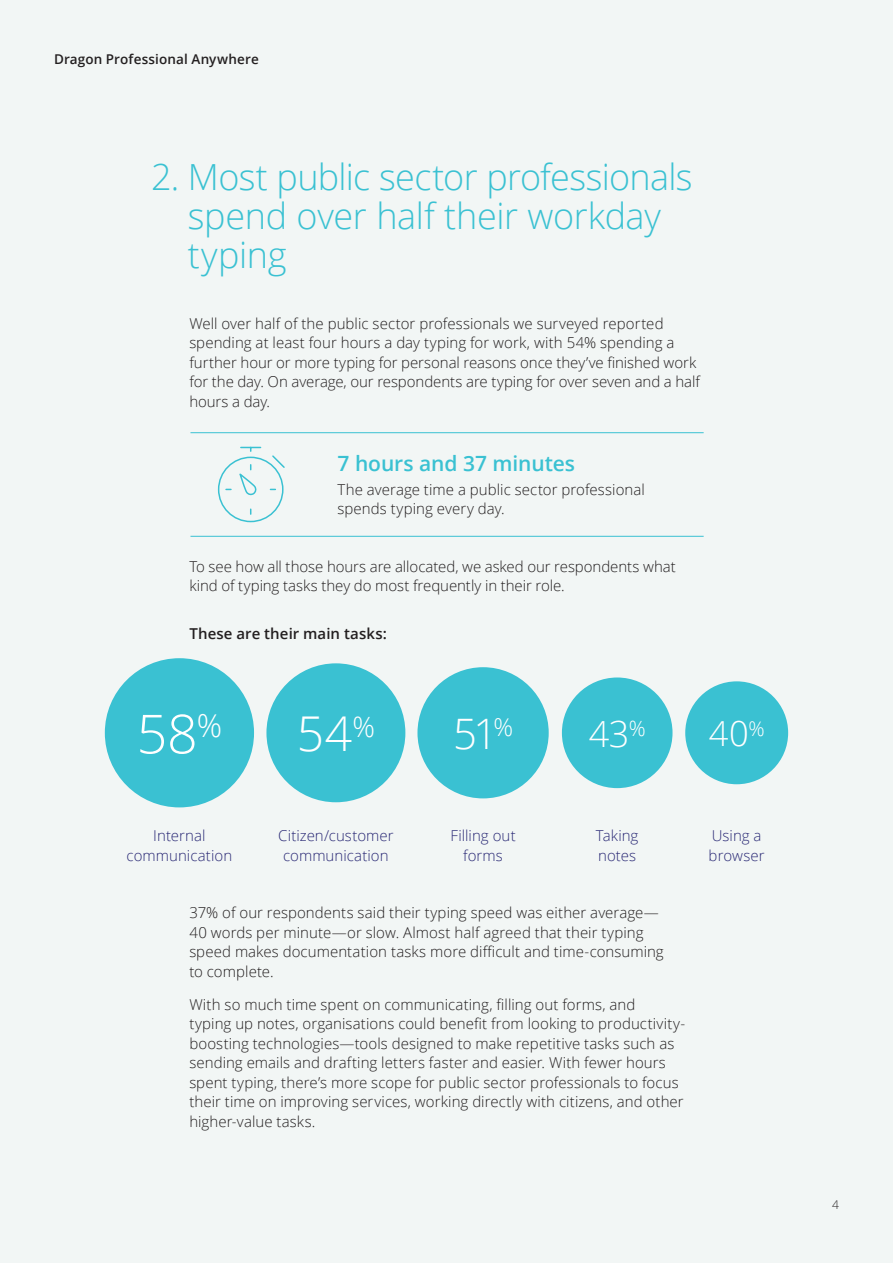
<style>
.page{position:relative;width:893px;height:1263px;background:#f2f6f5}
.page>*{position:absolute;margin:0;border:0;box-sizing:border-box;transform-origin:0 0}
.t1{font:300 54px "Open Sans";color:#fff}
.t2{font:300 48px "Open Sans";color:#fff}
.t3{font:300 42px "Open Sans";color:#fff}
.t4{font:300 36px/39px "Open Sans";letter-spacing:-.015em;color:#3ac1d2}
.t5{font:300 36px "Open Sans";color:#fff}
.t6{font:300 34.5px "Open Sans";color:#fff}
.t7{font:600 21px "Open Sans";letter-spacing:-.005em;color:#3ac1d2}
.t8{font:300 15px/19.5px "Open Sans";letter-spacing:.005em;color:#231f20}
.t9{font:300 15px/19.5px "Open Sans";letter-spacing:.005em;color:#2b2a76;text-align:center}
.t10{font:600 15px "Open Sans";letter-spacing:.005em;color:#231f20}
.t11{font:600 13.5px "Open Sans";letter-spacing:.01em;color:#231f20}
.t12{font:300 12px "Open Sans";color:#231f20}
</style>
<div class="page">
<div style="left:105px;top:658px;width:149px;height:149px;background:#3ac1d2;border-radius:50%"></div>
<div style="left:266px;top:663px;width:139px;height:139px;background:#3ac1d2;border-radius:50%"></div>
<div style="left:417px;top:667px;width:132px;height:131px;background:#3ac1d2;border-radius:50%"></div>
<div style="left:562px;top:677px;width:110px;height:111px;background:#3ac1d2;border-radius:50%"></div>
<div style="left:685px;top:681px;width:103px;height:103px;background:#3ac1d2;border-radius:50%"></div>
<hr style="left:190px;top:432px;width:514px;height:1px;background:#3ac1d2">
<hr style="left:190px;top:536px;width:514px;height:1px;background:#3ac1d2">
<svg style="left:217px;top:446px;width:68px;height:77px"></svg>
<p class="t11" style="left:54px;top:50px;width:206px">Dragon Professional Anywhere</p>
<h3 class="t4" style="left:188px;top:156px;width:506px;text-indent:-37px">2. Most public sector professionals spend over half their workday typing</h3>
<p class="t8" style="left:189px;top:313px;width:512px">Well over half of the public sector professionals we surveyed reported spending at least four hours a day typing for work, with 54% spending a further hour or more typing for personal reasons once they’ve finished work for the day. On average, our respondents are typing for over seven and a half hours a day.</p>
<h3 class="t7" style="left:338px;top:449px;width:239px">7 hours and 37 minutes</h3>
<p class="t8" style="left:338px;top:479px;width:309px">The average time a public sector professional spends typing every day.</p>
<p class="t8" style="left:189px;top:556px;width:488px">To see how all those hours are allocated, we asked our respondents what kind of typing tasks they do most frequently in their role.</p>
<p class="t10" style="left:189px;top:623px;width:199px">These are their main tasks:</p>
<h1 class="t1" style="left:137px;top:697px;width:87px">58<sup>%</sup></h1>
<h2 class="t2" style="left:297px;top:701px;width:80px">54<sup>%</sup></h2>
<h3 class="t3" style="left:453px;top:705px;width:62px">51<sup>%</sup></h3>
<h3 class="t5" style="left:589px;top:709px;width:58px">43<sup>%</sup></h3>
<h3 class="t6" style="left:709px;top:710px;width:58px">40<sup>%</sup></h3>
<p class="t9" style="left:127px;top:825px;width:107px">Internal communication</p>
<p class="t9" style="left:278px;top:825px;width:117px">Citizen/customer communication</p>
<p class="t9" style="left:450px;top:825px;width:67px">Filling out forms</p>
<p class="t9" style="left:596px;top:825px;width:44px;text-align:left">Taking notes</p>
<p class="t9" style="left:709px;top:825px;width:58px;text-align:left">Using a browser</p>
<p class="t8" style="left:189px;top:902px;width:476px">37% of our respondents said their typing speed was either average— 40 words per minute—or slow. Almost half agreed that their typing speed makes documentation tasks more difficult and time-consuming to complete.</p>
<p class="t8" style="left:189px;top:994px;width:497px">With so much time spent on communicating, filling out forms, and<br>typing up notes, organisations could benefit from looking to productivity&shy;boosting technologies—tools designed to make repetitive tasks such as sending emails and drafting letters faster and easier. With fewer hours spent typing, there’s more scope for public sector professionals to focus their time on improving services, working directly with citizens, and other higher-value tasks.</p>
<p class="t12" style="left:832px;top:1196px;width:8px">4</p>
</div>
